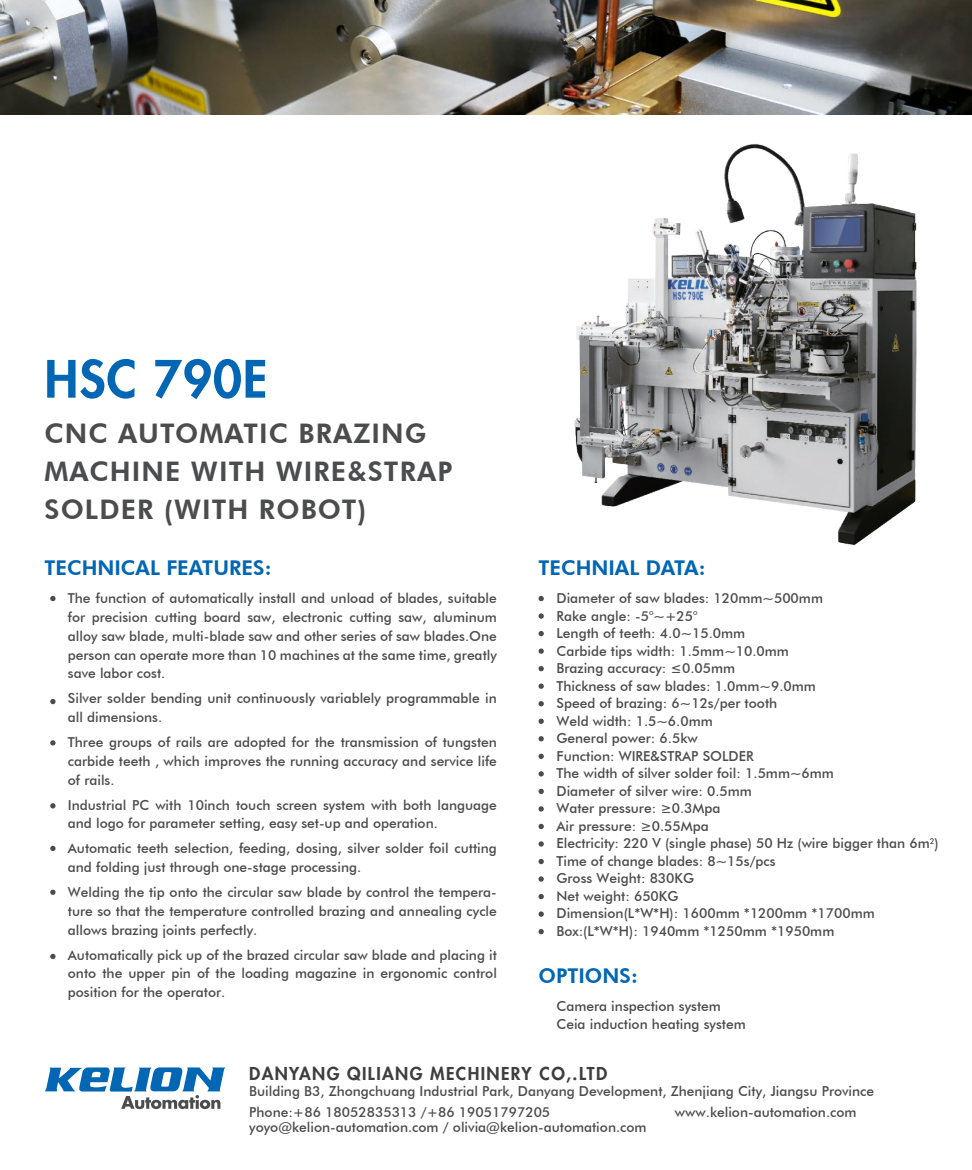
<style>
.page{position:relative;width:972px;height:1170px;background:#fff}
.page>*{position:absolute;margin:0;border:0;box-sizing:border-box;transform-origin:0 0}
.t1{font:800 50px "Futura LT";letter-spacing:.02em;color:#0166b3}
.t2{font:800 27px/38.4px "Futura BT";letter-spacing:.04em;color:#4b4c4d}
.t3{font:800 20.38px "Futura BT";color:#0166b3}
.t4{font:800 17.25px "Futura LT";letter-spacing:.08em;color:#3e3e3f}
.t5{font:500 13.75px/17.5px "Futura BT";color:#4b4c4d}
</style>
<div class="page">
<svg style="left:45px;top:1067px;width:181px;height:41px"></svg>
<svg style="left:50px;top:596px;width:6px;height:5px"></svg>
<svg style="left:538px;top:596px;width:6px;height:5px"></svg>
<svg style="left:538px;top:613px;width:6px;height:5px"></svg>
<svg style="left:538px;top:631px;width:6px;height:5px"></svg>
<svg style="left:538px;top:648px;width:6px;height:5px"></svg>
<svg style="left:538px;top:666px;width:6px;height:5px"></svg>
<svg style="left:538px;top:683px;width:6px;height:5px"></svg>
<svg style="left:538px;top:701px;width:6px;height:5px"></svg>
<svg style="left:538px;top:718px;width:6px;height:5px"></svg>
<svg style="left:538px;top:736px;width:6px;height:5px"></svg>
<svg style="left:538px;top:753px;width:6px;height:6px"></svg>
<svg style="left:538px;top:771px;width:6px;height:5px"></svg>
<svg style="left:538px;top:788px;width:6px;height:6px"></svg>
<svg style="left:538px;top:806px;width:6px;height:5px"></svg>
<svg style="left:538px;top:823px;width:6px;height:6px"></svg>
<svg style="left:538px;top:841px;width:6px;height:5px"></svg>
<svg style="left:538px;top:858px;width:6px;height:6px"></svg>
<svg style="left:538px;top:876px;width:6px;height:5px"></svg>
<svg style="left:538px;top:894px;width:6px;height:5px"></svg>
<svg style="left:538px;top:911px;width:6px;height:5px"></svg>
<svg style="left:538px;top:929px;width:6px;height:5px"></svg>
<svg style="left:50px;top:699px;width:6px;height:5px"></svg>
<svg style="left:50px;top:740px;width:6px;height:5px"></svg>
<svg style="left:50px;top:803px;width:6px;height:5px"></svg>
<svg style="left:50px;top:845px;width:6px;height:6px"></svg>
<svg style="left:50px;top:889px;width:6px;height:5px"></svg>
<svg style="left:50px;top:953px;width:6px;height:6px"></svg>
<img style="left:574px;top:144px;width:343px;height:402px">
<img style="left:0;top:0;width:972px;height:115px">
<h1 class="t1" style="left:44px;top:346px;width:224px">HSC 790E</h1>
<h2 class="t2" style="left:44px;top:413px;width:409px">CNC AUTOMATIC BRAZING<br>MACHINE WITH WIRE&amp;STRAP<br>SOLDER (WITH ROBOT)</h2>
<h3 class="t3" style="left:44px;top:555px;width:229px">TECHNICAL FEATURES:</h3>
<p class="t5" style="left:68px;top:588px;width:430px;line-height:18.8px;text-align:justify">The function of automatically install and unload of blades, suitable for precision cutting board saw, electronic cutting saw, aluminum alloy saw blade, multi-blade saw and other series of saw blades.One person can operate more than 10 machines at the same time, greatly save labor cost.</p>
<p class="t5" style="left:68px;top:688px;width:430px;line-height:18.8px">Silver solder bending unit continuously variablely programmable in all dimensions.</p>
<p class="t5" style="left:68px;top:732px;width:430px;line-height:18.8px;text-align:justify">Three groups of rails are adopted for the transmission of tungsten carbide teeth , which improves the running accuracy and service life of rails.</p>
<p class="t5" style="left:68px;top:795px;width:430px;line-height:18.8px">Industrial PC with 10inch touch screen system with both language and logo for parameter setting, easy set-up and operation.</p>
<p class="t5" style="left:68px;top:838px;width:430px;line-height:18.8px">Automatic teeth selection, feeding, dosing, silver solder foil cutting and folding just through one-stage processing.</p>
<p class="t5" style="left:68px;top:882px;width:430px;line-height:18.8px;text-align:justify">Welding the tip onto the circular saw blade by control the tempera&shy;ture so that the temperature controlled brazing and annealing cycle allows brazing joints perfectly.</p>
<p class="t5" style="left:68px;top:945px;width:430px;line-height:18.8px;text-align:justify">Automatically pick up of the brazed circular saw blade and placing it onto the upper pin of the loading magazine in ergonomic control position for the operator.</p>
<h3 class="t3" style="left:538px;top:555px;width:169px">TECHNIAL DATA:</h3>
<p class="t5" style="left:556px;top:589px;width:384px">Diameter of saw blades: 120mm~500mm<br>Rake angle: -5°~+25°<br>Length of teeth: 4.0~15.0mm<br>Carbide tips width: 1.5mm~10.0mm<br>Brazing accuracy: ≤0.05mm<br>Thickness of saw blades: 1.0mm~9.0mm<br>Speed of brazing: 6~12s/per tooth<br>Weld width: 1.5~6.0mm<br>General power: 6.5kw<br>Function: WIRE&amp;STRAP SOLDER<br>The width of silver solder foil: 1.5mm~6mm<br>Diameter of silver wire: 0.5mm<br>Water pressure: ≥0.3Mpa<br>Air pressure: ≥0.55Mpa<br>Electricity: 220 V (single phase) 50 Hz (wire bigger than 6m<sup>2</sup>)<br>Time of change blades: 8~15s/pcs<br>Gross Weight: 830KG<br>Net weight: 650KG<br>Dimension(L*W*H): 1600mm *1200mm *1700mm<br>Box:(L*W*H): 1940mm *1250mm *1950mm</p>
<h3 class="t3" style="left:538px;top:962px;width:101px">OPTIONS:</h3>
<p class="t5" style="left:556px;top:996px;width:191px;line-height:18.1px">Camera inspection system<br>Ceia induction heating system</p>
<p class="t4" style="left:249px;top:1062px;width:360px">DANYANG QILIANG MECHINERY CO,.LTD</p>
<p class="t5" style="left:249px;top:1080px;width:626px;line-height:20.9px">Building B3, Zhongchuang Industrial Park, Danyang Development, Zhenjiang City, Jiangsu Province<br>Phone:+86 18052835313 /+86 19051797205</p>
<p class="t5" style="left:675px;top:1102px;width:183px">www.kelion-automation.com</p>
<p class="t5" style="left:249px;top:1117px;width:399px">yoyo@kelion-automation.com / olivia@kelion-automation.com</p>
</div>
